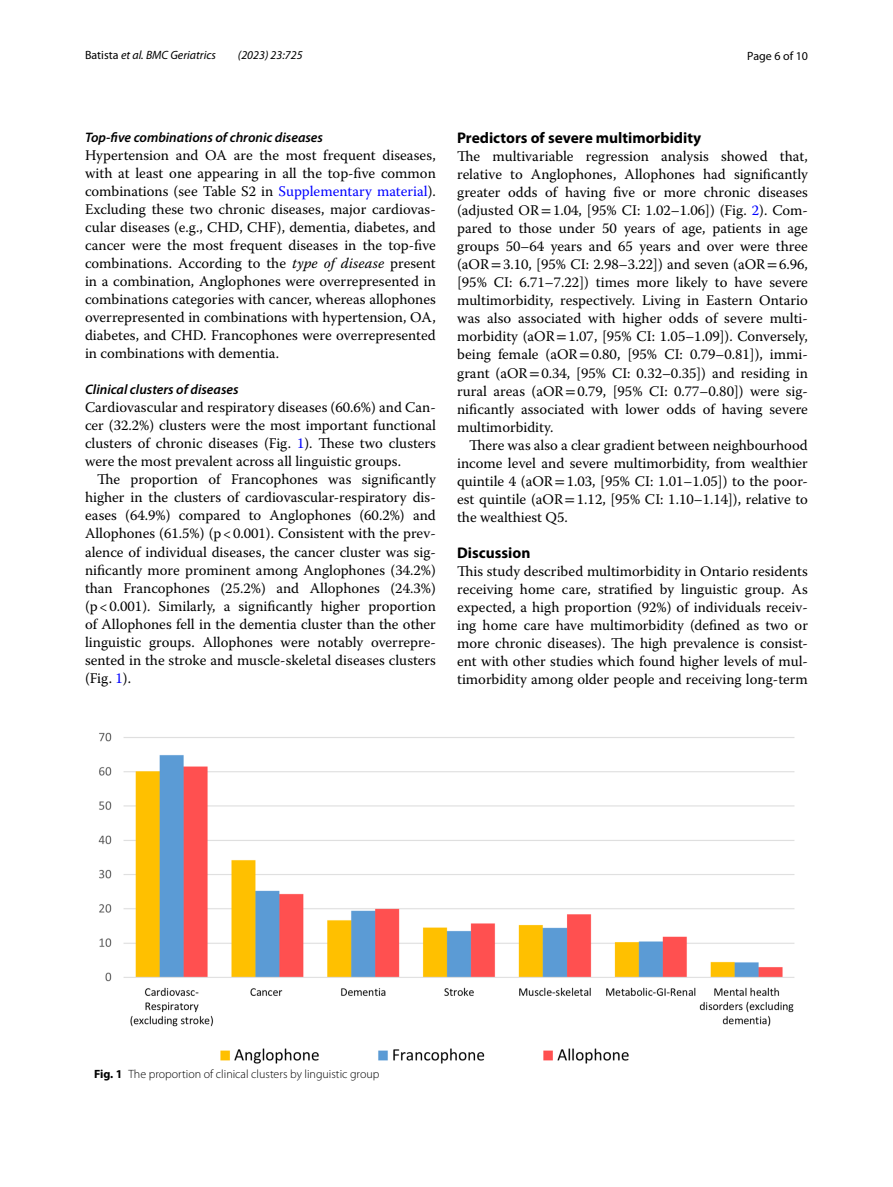
<style>
.page{position:relative;width:893px;height:1187px;background:#fff}
.page>*{position:absolute;margin:0;border:0;box-sizing:border-box;transform-origin:0 0}
.t1{font:700 15.45px "Myriad Pro";color:#000}
.t2{font:14.7px/18px "Warnock Pro";color:#000;text-align:justify}
.t3{font:italic 600 13.8px "Myriad Pro";color:#000}
.t4{font:300 12px "Myriad Pro";color:#000}
.t5{font:italic 12px "Myriad Pro";color:#000}
.t6{font:12px "Myriad Pro";color:#000}
.s1{font-style:normal}
.s2{color:#00f}
.s3{font-style:italic}
.s4{font-family:"STIX"}
.s5{font-weight:700}
</style>
<div class="page">
<img style="left:99px;top:732px;width:695px;height:331px">
<p class="t5" style="left:85px;top:48px;width:133px"><span class="s1">Batista</span> et al. BMC Geriatrics</p>
<p class="t5" style="left:238px;top:48px;width:66px">(2023) 23:725</p>
<p class="t6" style="left:747px;top:48px;width:62px">Page 6 of 10</p>
<p class="t3" style="left:85px;top:129px;width:239px">Top‑five combinations of chronic diseases</p>
<p class="t2" style="left:85px;top:146px;width:352px">Hypertension and OA are the most frequent diseases, with at least one appearing in all the top-five common combinations (see Table S2 in <span class="s2">Supplementary material</span>).<br>Excluding these two chronic diseases, major cardiovas&shy;cular diseases (e.g., CHD, CHF), dementia, diabetes, and cancer were the most frequent diseases in the top-five combinations. According to the <span class="s3">type of disease</span> present in a combination, Anglophones were overrepresented in combinations categories with cancer, whereas allophones overrepresented in combinations with hypertension, OA, diabetes, and CHD. Francophones were overrepresented in combinations with dementia.</p>
<p class="t3" style="left:85px;top:381px;width:155px">Clinical clusters of diseases</p>
<p class="t2" style="left:85px;top:398px;width:352px">Cardiovascular and respiratory diseases (60.6%) and Can&shy;cer (32.2%) clusters were the most important functional clusters of chronic diseases (Fig. <span class="s2">1</span>). These two clusters were the most prevalent across all linguistic groups.</p>
<p class="t2" style="left:85px;top:470px;width:352px;text-indent:12px">The proportion of Francophones was significantly higher in the clusters of cardiovascular-respiratory dis&shy;eases (64.9%) compared to Anglophones (60.2%) and Allophones (61.5%) (p&lt;0.001). Consistent with the prev&shy;alence of individual diseases, the cancer cluster was sig&shy;nificantly more prominent among Anglophones (34.2%) than Francophones (25.2%) and Allophones (24.3%) (p&lt;0.001). Similarly, a significantly higher proportion of Allophones fell in the dementia cluster than the other linguistic groups. Allophones were notably overrepre&shy;sented in the stroke and muscle-skeletal diseases clusters (Fig. <span class="s2">1</span>).</p>
<p class="t1" style="left:457px;top:128px;width:246px">Predictors of severe multimorbidity</p>
<p class="t2" style="left:457px;top:147px;width:352px">The multivariable regression analysis showed that, relative to Anglophones, Allophones had significantly greater odds of having five or more chronic diseases (adjusted OR<span class="s4">=</span>1.04, [95% CI: 1.02–1.06]) (Fig. <span class="s2">2</span>). Com&shy;pared to those under 50 years of age, patients in age groups 50–64 years and 65 years and over were three (aOR<span class="s4">=</span>3.10, [95% CI: 2.98–3.22]) and seven (aOR<span class="s4">=</span>6.96, [95% CI: 6.71–7.22]) times more likely to have severe multimorbidity, respectively. Living in Eastern Ontario was also associated with higher odds of severe multi&shy;morbidity (aOR<span class="s4">=</span>1.07, [95% CI: 1.05–1.09]). Conversely, being female (aOR<span class="s4">=</span>0.80, [95% CI: 0.79–0.81]), immi&shy;grant (aOR<span class="s4">=</span>0.34, [95% CI: 0.32–0.35]) and residing in rural areas (aOR<span class="s4">=</span>0.79, [95% CI: 0.77–0.80]) were sig&shy;nificantly associated with lower odds of having severe multimorbidity.</p>
<p class="t2" style="left:457px;top:435px;width:352px;text-indent:12px">There was also a clear gradient between neighbourhood income level and severe multimorbidity, from wealthier quintile 4 (aOR<span class="s4">=</span>1.03, [95% CI: 1.01–1.05]) to the poor&shy;est quintile (aOR<span class="s4">=</span>1.12, [95% CI: 1.10–1.14]), relative to the wealthiest Q5.</p>
<p class="t1" style="left:457px;top:542px;width:75px">Discussion</p>
<p class="t2" style="left:457px;top:561px;width:352px">This study described multimorbidity in Ontario residents receiving home care, stratified by linguistic group. As expected, a high proportion (92%) of individuals receiv&shy;ing home care have multimorbidity (defined as two or more chronic diseases). The high prevalence is consist&shy;ent with other studies which found higher levels of mul&shy;timorbidity among older people and receiving long-term</p>
<p class="t4" style="left:94px;top:1067px;width:287px"><span class="s5">Fig. 1</span> The proportion of clinical clusters by linguistic group</p>
</div>
